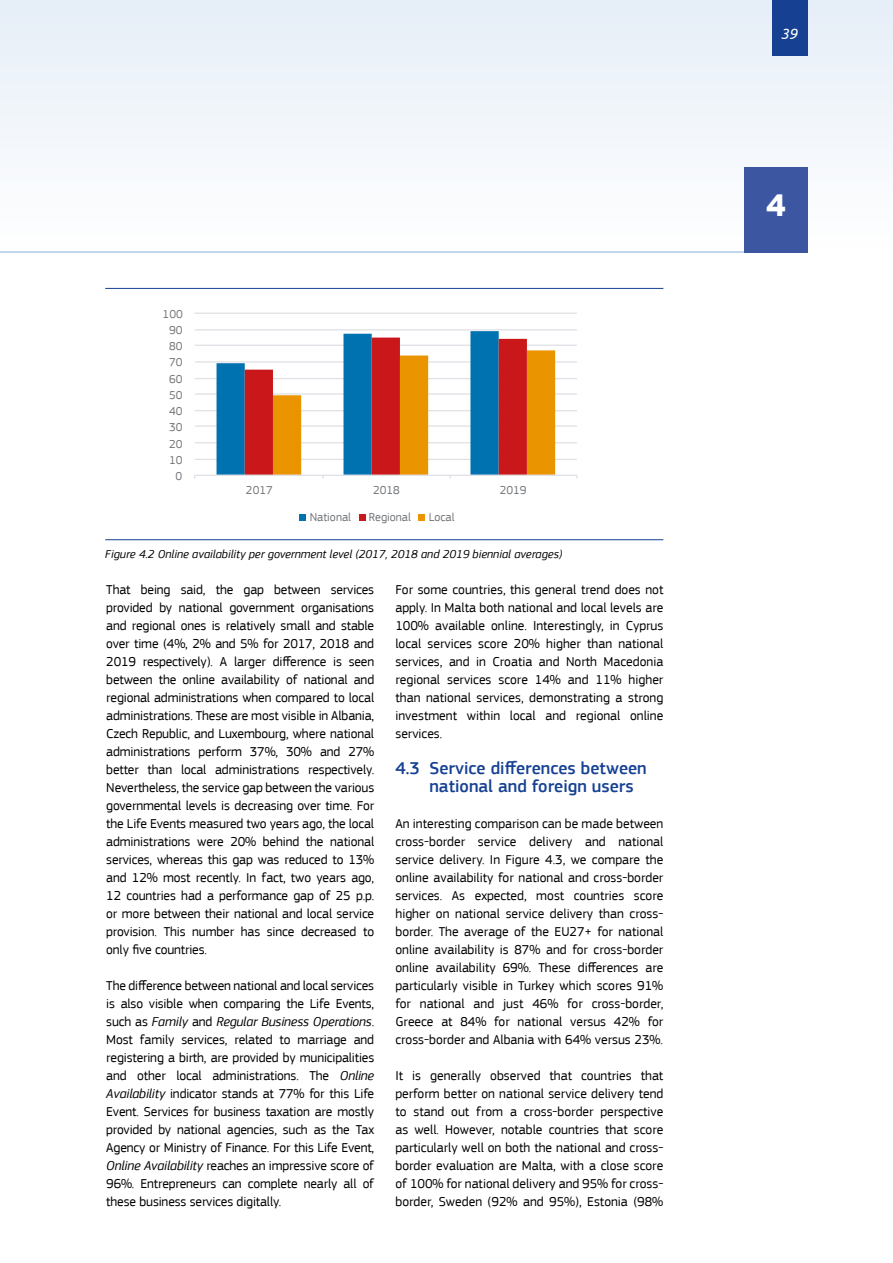
<style>
.page{position:relative;width:893px;height:1263px;background:#fff}
.page>*{position:absolute;margin:0;border:0;box-sizing:border-box;transform-origin:0 0}
.t1{font:700 33px "EC Square Sans Pro";color:#fff}
.t2{font:500 18px/18px "EC Square Sans Pro";color:#164193}
.t3{font:italic 15px "Ubuntu";color:#fff}
.t4{font:13.5px/18px "EC Square Sans Pro";color:#000;text-align:justify}
.t5{font:italic 12px "EC Square Sans Pro";color:#000}
.t6{font:12px "EC Square Sans Pro";color:#727679}
.s1{font-style:italic}
</style>
<div class="page">
<div style="left:0;top:0;width:893px;height:252px;background:#f2f6fb"></div>
<div style="left:772px;top:0;width:36px;height:55px;background:#164193"></div>
<hr style="left:0;top:251px;width:808px;height:2px;background:#aecae7">
<div style="left:744px;top:167px;width:64px;height:85px;background:#3d56a2"></div>
<hr style="left:105px;top:288px;width:558px;height:1px;background:#164193">
<hr style="left:105px;top:539px;width:558px;height:1px;background:#164193">
<hr style="left:195px;top:459px;width:382px;height:1px;background:#e0e1e6">
<hr style="left:195px;top:442px;width:382px;height:1px;background:#e0e1e6">
<hr style="left:195px;top:425px;width:382px;height:2px;background:#e0e1e6">
<hr style="left:195px;top:410px;width:382px;height:1px;background:#e0e1e6">
<hr style="left:195px;top:393px;width:382px;height:2px;background:#e0e1e6">
<hr style="left:195px;top:378px;width:382px;height:1px;background:#e0e1e6">
<hr style="left:195px;top:361px;width:382px;height:2px;background:#e0e1e6">
<hr style="left:195px;top:345px;width:382px;height:1px;background:#e0e1e6">
<hr style="left:195px;top:329px;width:382px;height:1px;background:#e0e1e6">
<hr style="left:195px;top:313px;width:382px;height:1px;background:#e0e1e6">
<hr style="left:195px;top:475px;width:382px;height:1px;background:#e0e1e6">
<svg style="left:217px;top:331px;width:338px;height:148px"></svg>
<svg style="left:300px;top:514px;width:6px;height:6px"></svg>
<svg style="left:359px;top:514px;width:6px;height:6px"></svg>
<svg style="left:419px;top:514px;width:6px;height:6px"></svg>
<p class="t6" style="left:163px;top:307px;width:22px">100</p>
<p class="t6" style="left:169px;top:323px;width:15px">90</p>
<p class="t6" style="left:169px;top:339px;width:15px">80</p>
<p class="t6" style="left:169px;top:355px;width:15px">70</p>
<p class="t6" style="left:169px;top:372px;width:15px">60</p>
<p class="t6" style="left:169px;top:388px;width:15px">50</p>
<p class="t6" style="left:169px;top:404px;width:15px">40</p>
<p class="t6" style="left:169px;top:420px;width:15px">30</p>
<p class="t6" style="left:169px;top:437px;width:15px">20</p>
<p class="t6" style="left:169px;top:453px;width:15px">10</p>
<p class="t6" style="left:175px;top:469px;width:8px">0</p>
<p class="t6" style="left:246px;top:483px;width:28px">2017</p>
<p class="t6" style="left:373px;top:483px;width:28px">2018</p>
<p class="t6" style="left:500px;top:483px;width:28px">2019</p>
<p class="t6" style="left:310px;top:509px;width:43px">National</p>
<p class="t6" style="left:369px;top:509px;width:44px">Regional</p>
<p class="t6" style="left:429px;top:509px;width:27px">Local</p>
<p class="t5" style="left:105px;top:547px;width:459px">Figure 4.2 Online availability per government level (2017, 2018 and 2019 biennial averages)</p>
<p class="t4" style="left:106px;top:581px;width:269px">That being said, the gap between services provided by national government organisations and regional ones is relatively small and stable over time (4%, 2% and 5% for 2017, 2018 and 2019 respectively). A larger difference is seen between the online availability of national and regional administrations when compared to local administrations. These are most visible in Albania, Czech Republic, and Luxembourg, where national administrations perform 37%, 30% and 27% better than local administrations respectively.<br>Nevertheless, the service gap between the various governmental levels is decreasing over time. For the Life Events measured two years ago, the local administrations were 20% behind the national services, whereas this gap was reduced to 13% and 12% most recently. In fact, two years ago, 12 countries had a performance gap of 25 p.p. or more between their national and local service provision. This number has since decreased to only five countries.</p>
<p class="t4" style="left:106px;top:977px;width:269px">The difference between national and local services is also visible when comparing the Life Events, such as <span class="s1">Family</span> and <span class="s1">Regular Business Operations</span>.<br>Most family services, related to marriage and registering a birth, are provided by municipalities and other local administrations. The <span class="s1">Online Availability</span> indicator stands at 77% for this Life Event. Services for business taxation are mostly provided by national agencies, such as the Tax Agency or Ministry of Finance. For this Life Event, <span class="s1">Online Availability</span> reaches an impressive score of 96%. Entrepreneurs can complete nearly all of these business services digitally.</p>
<p class="t4" style="left:395px;top:581px;width:269px">For some countries, this general trend does not apply. In Malta both national and local levels are 100% available online. Interestingly, in Cyprus local services score 20% higher than national services, and in Croatia and North Macedonia regional services score 14% and 11% higher than national services, demonstrating a strong investment within local and regional online services.</p>
<h2 class="t2" style="left:429px;top:759px;width:219px;text-indent:-34px">4.3 Service differences between national and foreign users</h2>
<p class="t4" style="left:395px;top:815px;width:269px">An interesting comparison can be made between cross-border service delivery and national service delivery. In Figure 4.3, we compare the online availability for national and cross-border services. As expected, most countries score higher on national service delivery than cross&shy;border. The average of the EU27+ for national online availability is 87% and for cross-border online availability 69%. These differences are particularly visible in Turkey which scores 91% for national and just 46% for cross-border, Greece at 84% for national versus 42% for cross-border and Albania with 64% versus 23%.</p>
<p class="t4" style="left:395px;top:1067px;width:269px">It is generally observed that countries that perform better on national service delivery tend to stand out from a cross-border perspective as well. However, notable countries that score particularly well on both the national and cross&shy;border evaluation are Malta, with a close score of 100% for national delivery and 95% for cross&shy;border, Sweden (92% and 95%), Estonia (98%</p>
<p class="t3" style="left:780px;top:24px;width:18px">39</p>
<h1 class="t1" style="left:766px;top:185px;width:21px">4</h1>
</div>
